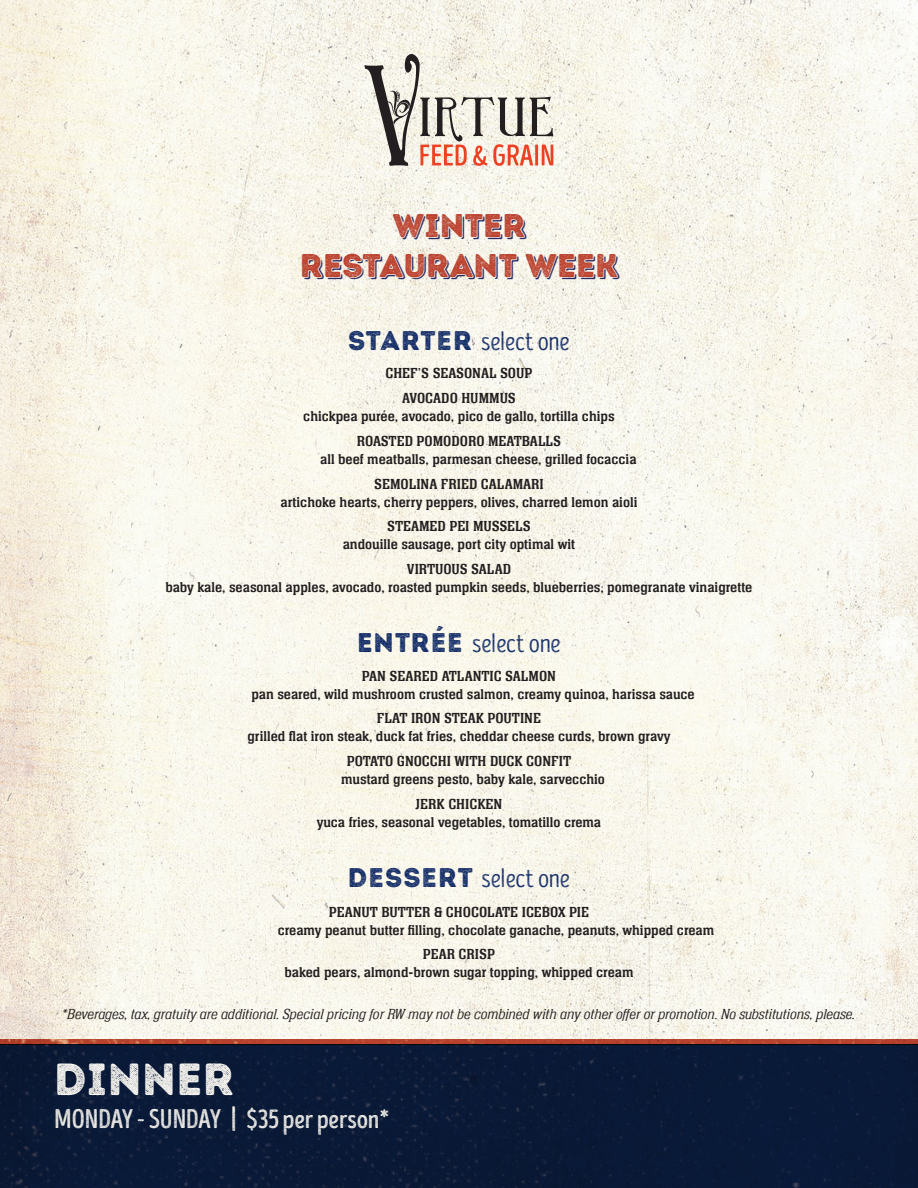
<style>
.page{position:relative;width:918px;height:1188px;background:#fff}
.page>*{position:absolute;margin:0;border:0;box-sizing:border-box;transform-origin:0 0}
.t1{font:45px "Intro Rust H2 Base";letter-spacing:.01em;color:#fcfaf4}
.t2{font:32.85px "Intro Rust H2 Fill 2 Shade";letter-spacing:.01em;color:#2c2d66}
.t3{font:27px "Intro Head R H2 Base";letter-spacing:-.01em;color:#072260}
.t4{font:27px "Intro Head B H2 Base";letter-spacing:-.01em;color:#fbf8f1}
.t5{font:15px/18px "Neue Aachen Pro";color:#231f20;text-align:center}
.t6{font:italic 300 15px "Neue Aachen Pro";color:#231f20}
.s1{font-family:"Intro Rust H2 Base"}
</style>
<div class="page">
<img style="left:0;top:0;width:918px;height:1040px">
<div style="left:0;top:1045px;width:918px;height:143px;background:#091937"></div>
<svg style="left:0;top:1040px;width:918px;height:5px;background:#943827"></svg>
<svg style="left:365px;top:54px;width:188px;height:112px;background:#d2c6bc"></svg>
<p class="t2" style="left:393px;top:205px;width:134px">WINTER</p>
<p class="t2" style="left:300px;top:245px;width:320px">RESTAURANT WEEK</p>
<p class="t3" style="left:348px;top:327px;width:223px"><span class="s1">STARTER</span> select one</p>
<p class="t5" style="left:385px;top:364px;width:149px">CHEF’S SEASONAL SOUP</p>
<p class="t5" style="left:303px;top:389px;width:313px">AVOCADO HUMMUS<br>chickpea purée, avocado, pico de gallo, tortilla chips</p>
<p class="t5" style="left:320px;top:432px;width:318px;text-align:left;text-indent:37px">ROASTED POMODORO MEATBALLS<br>all beef meatballs, parmesan cheese, grilled focaccia</p>
<p class="t5" style="left:281px;top:475px;width:358px">SEMOLINA FRIED CALAMARI<br>artichoke hearts, cherry peppers, olives, charred lemon aioli</p>
<p class="t5" style="left:343px;top:517px;width:234px">STEAMED PEI MUSSELS<br>andouille sausage, port city optimal wit</p>
<p class="t5" style="left:166px;top:560px;width:588px">VIRTUOUS SALAD<br>baby kale, seasonal apples, avocado, roasted pumpkin seeds, blueberries, pomegranate vinaigrette</p>
<p class="t3" style="left:357px;top:628px;width:205px"><span class="s1">ENTRÉE</span> select one</p>
<p class="t5" style="left:251px;top:667px;width:445px;text-align:left;text-indent:111px">PAN SEARED ATLANTIC SALMON<br>pan seared, wild mushroom crusted salmon, creamy quinoa, harissa sauce</p>
<p class="t5" style="left:247px;top:709px;width:425px">FLAT IRON STEAK POUTINE<br>grilled flat iron steak, duck fat fries, cheddar cheese curds, brown gravy</p>
<p class="t5" style="left:341px;top:752px;width:265px;text-align:left;text-indent:6px">POTATO GNOCCHI WITH DUCK CONFIT mustard greens pesto, baby kale, sarvecchio</p>
<p class="t5" style="left:317px;top:795px;width:286px">JERK CHICKEN<br>yuca fries, seasonal vegetables, tomatillo crema</p>
<p class="t3" style="left:348px;top:863px;width:224px"><span class="s1">DESSERT</span> select one</p>
<p class="t5" style="left:278px;top:903px;width:438px;text-align:left;text-indent:51px">PEANUT BUTTER &amp; CHOCOLATE ICEBOX PIE<br>creamy peanut butter filling, chocolate ganache, peanuts, whipped cream</p>
<p class="t5" style="left:285px;top:945px;width:350px">PEAR CRISP<br>baked pears, almond-brown sugar topping, whipped cream</p>
<p class="t6" style="left:62px;top:1006px;width:795px">*Beverages, tax, gratuity are additional. Special pricing for RW may not be combined with any other offer or promotion. No substitutions, please.</p>
<h1 class="t1" style="left:54px;top:1051px;width:181px">DINNER</h1>
<h3 class="t4" style="left:54px;top:1103px;width:337px">MONDAY - SUNDAY | $35 per person*</h3>
</div>
